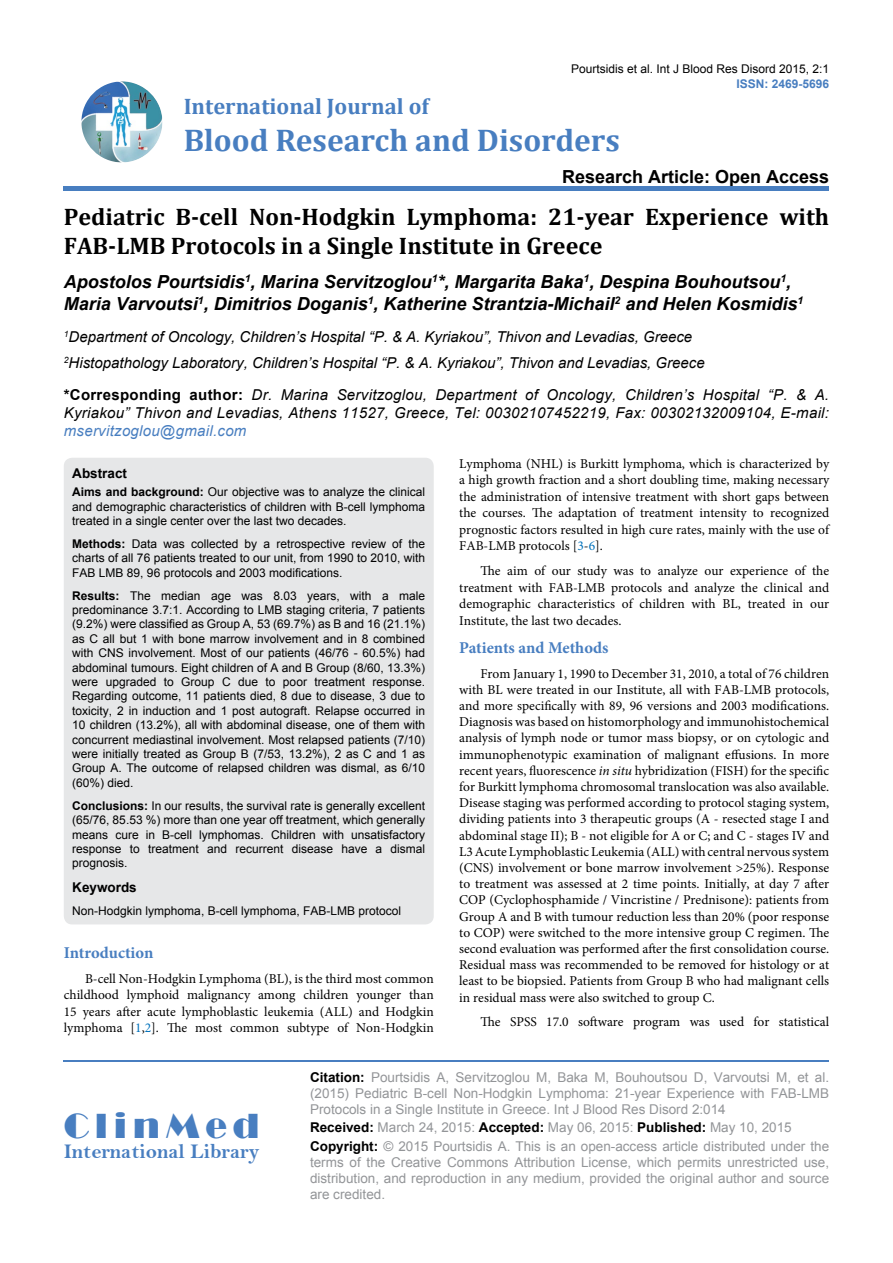
<style>
.page{position:relative;width:893px;height:1263px;background:#fff}
.page>*{position:absolute;margin:0;border:0;box-sizing:border-box;transform-origin:0 0}
.t1{font:36px "Broadway";letter-spacing:.16em;color:#487ec0}
.t2{font:700 31.5px "Cambria";color:#487ec0}
.t3{font:700 24px/28.8px "Cambria";color:#000}
.t4{font:700 22.5px "Cambria";color:#487ec0}
.t5{font:21px "Bell MT Bold";color:#487ec0}
.t6{font:italic 700 18px/21.6px "Arial";color:#000}
.t7{font:700 18px "Arial";color:#000}
.t8{font:700 16.5px "Minion Pro";letter-spacing:-.005em;color:#487ec0}
.t9{font:italic 15px/18px "Arial";letter-spacing:.02em;color:#000}
.t10{font:italic 15px/26.5px "Arial";color:#000}
.t11{font:italic 15px "Arial";letter-spacing:.02em;color:#487ec0}
.t12{font:13.5px/16.2px "Minion Pro";color:#000;text-align:justify}
.t13{font:13.5px/16.2px "Arial";color:#939598;text-align:justify}
.t14{font:700 13.5px "Arial";color:#000}
.t15{font:12px/14.4px "Arial";color:#000;text-align:justify}
.t16{font:700 12px "Arial";color:#487ec0}
.s1{font-weight:700;font-style:normal}
.s2{color:#0072bc}
.s3{font-style:italic}
.s4{font-weight:700}
.s5{font-weight:700;color:#000}
</style>
<div class="page">
<img style="left:81px;top:81px;width:81px;height:81px;border-radius:41px">
<div style="left:64px;top:186px;width:765px;height:5px;background:#487ec0"></div>
<hr style="left:64px;top:1060px;width:765px;height:1px;background:#487ec0">
<div style="left:64px;top:458px;width:370px;height:466px;background:#e6e7e8;border-radius:9px"></div>
<p class="t15" style="left:571px;top:61px;width:260px">Pourtsidis et al. Int J Blood Res Disord 2015, 2:1</p>
<p class="t16" style="left:736px;top:75px;width:94px">ISSN: 2469-5696</p>
<h3 class="t4" style="left:184px;top:90px;width:247px">International Journal of</h3>
<h2 class="t2" style="left:184px;top:118px;width:438px">Blood Research and Disorders</h2>
<h3 class="t7" style="left:562px;top:164px;width:269px">Research Article: Open Access</h3>
<h3 class="t3" style="left:64px;top:201px;width:767px">Pediatric B-cell Non-Hodgkin Lymphoma: 21-year Experience with<br>FAB-LMB Protocols in a Single Institute in Greece</h3>
<h3 class="t6" style="left:64px;top:271px;width:741px">Apostolos Pourtsidis<sup>1</sup>, Marina Servitzoglou<sup>1</sup>*, Margarita Baka<sup>1</sup>, Despina Bouhoutsou<sup>1</sup>,<br>Maria Varvoutsi<sup>1</sup>, Dimitrios Doganis<sup>1</sup>, Katherine Strantzia-Michail<sup>2</sup> and Helen Kosmidis<sup>1</sup></h3>
<p class="t10" style="left:64px;top:323px;width:642px"><sup>1</sup>Department of Oncology, Children’s Hospital “P. &amp; A. Kyriakou”, Thivon and Levadias, Greece<br><sup>2</sup>Histopathology Laboratory, Children’s Hospital “P. &amp; A. Kyriakou”, Thivon and Levadias, Greece</p>
<p class="t9" style="left:64px;top:386px;width:767px"><span class="s1">*Corresponding author:</span> Dr. Marina Servitzoglou, Department of Oncology, Children’s Hospital “P. &amp; A.<br>Kyriakou” Thivon and Levadias, Athens 11527, Greece, Tel: 00302107452219, Fax: 00302132009104, E-mail:</p>
<p class="t11" style="left:64px;top:421px;width:184px">mservitzoglou@gmail.com</p>
<p class="t12" style="left:459px;top:455px;width:371px">Lymphoma (NHL) is Burkitt lymphoma, which is characterized by a high growth fraction and a short doubling time, making necessary the administration of intensive treatment with short gaps between the courses. The adaptation of treatment intensity to recognized prognostic factors resulted in high cure rates, mainly with the use of FAB-LMB protocols [<span class="s2">3</span>-<span class="s2">6</span>].</p>
<p class="t12" style="left:459px;top:562px;width:371px;text-indent:21px">The aim of our study was to analyze our experience of the treatment with FAB-LMB protocols and analyze the clinical and demographic characteristics of children with BL, treated in our Institute, the last two decades.</p>
<p class="t8" style="left:459px;top:636px;width:151px">Patients and Methods</p>
<p class="t12" style="left:459px;top:665px;width:371px;text-indent:21px">From January 1, 1990 to December 31, 2010, a total of 76 children with BL were treated in our Institute, all with FAB-LMB protocols, and more specifically with 89, 96 versions and 2003 modifications.<br>Diagnosis was based on histomorphology and immunohistochemical analysis of lymph node or tumor mass biopsy, or on cytologic and immunophenotypic examination of malignant effusions. In more recent years, fluorescence <span class="s3">in situ</span> hybridization (FISH) for the specific for Burkitt lymphoma chromosomal translocation was also available.<br>Disease staging was performed according to protocol staging system, dividing patients into 3 therapeutic groups (A - resected stage I and abdominal stage II); B - not eligible for A or C; and C - stages IV and L3 Acute Lymphoblastic Leukemia (ALL) with central nervous system (CNS) involvement or bone marrow involvement &gt;25%). Response to treatment was assessed at 2 time points. Initially, at day 7 after COP (Cyclophosphamide / Vincristine / Prednisone): patients from Group A and B with tumour reduction less than 20% (poor response to COP) were switched to the more intensive group C regimen. The second evaluation was performed after the first consolidation course.<br>Residual mass was recommended to be removed for histology or at least to be biopsied. Patients from Group B who had malignant cells in residual mass were also switched to group C.</p>
<p class="t12" style="left:480px;top:1014px;width:350px">The SPSS 17.0 software program was used for statistical</p>
<p class="t14" style="left:72px;top:464px;width:56px">Abstract</p>
<p class="t15" style="left:72px;top:485px;width:354px"><span class="s4">Aims and background:</span> Our objective was to analyze the clinical and demographic characteristics of children with B-cell lymphoma treated in a single center over the last two decades.</p>
<p class="t15" style="left:72px;top:537px;width:354px"><span class="s4">Methods:</span> Data was collected by a retrospective review of the charts of all 76 patients treated to our unit, from 1990 to 2010, with FAB LMB 89, 96 protocols and 2003 modifications.</p>
<p class="t15" style="left:72px;top:588px;width:354px"><span class="s4">Results:</span> The median age was 8.03 years, with a male predominance 3.7:1. According to LMB staging criteria, 7 patients (9.2%) were classified as Group A, 53 (69.7%) as B and 16 (21.1%) as C all but 1 with bone marrow involvement and in 8 combined with CNS involvement. Most of our patients (46/76 - 60.5%) had abdominal tumours. Eight children of A and B Group (8/60, 13.3%) were upgraded to Group C due to poor treatment response.<br>Regarding outcome, 11 patients died, 8 due to disease, 3 due to toxicity, 2 in induction and 1 post autograft. Relapse occurred in 10 children (13.2%), all with abdominal disease, one of them with concurrent mediastinal involvement. Most relapsed patients (7/10) were initially treated as Group B (7/53, 13.2%), 2 as C and 1 as Group A. The outcome of relapsed children was dismal, as 6/10 (60%) died.</p>
<p class="t15" style="left:72px;top:798px;width:354px"><span class="s4">Conclusions:</span> In our results, the survival rate is generally excellent (65/76, 85.53 %) more than one year off treatment, which generally means cure in B-cell lymphomas. Children with unsatisfactory response to treatment and recurrent disease have a dismal prognosis.</p>
<p class="t14" style="left:72px;top:878px;width:66px">Keywords</p>
<p class="t15" style="left:72px;top:904px;width:330px">Non-Hodgkin lymphoma, B-cell lymphoma, FAB-LMB protocol</p>
<p class="t8" style="left:64px;top:941px;width:91px">Introduction</p>
<p class="t12" style="left:64px;top:970px;width:371px;text-indent:21px">B-cell Non-Hodgkin Lymphoma (BL), is the third most common childhood lymphoid malignancy among children younger than 15 years after acute lymphoblastic leukemia (ALL) and Hodgkin lymphoma [<span class="s2">1</span>,<span class="s2">2</span>]. The most common subtype of Non-Hodgkin</p>
<h1 class="t1" style="left:64px;top:1105px;width:197px">ClinMed</h1>
<h3 class="t5" style="left:64px;top:1139px;width:197px">International Library</h3>
<p class="t13" style="left:310px;top:1069px;width:521px"><span class="s5">Citation:</span> Pourtsidis A, Servitzoglou M, Baka M, Bouhoutsou D, Varvoutsi M, et al. (2015) Pediatric B-cell Non-Hodgkin Lymphoma: 21-year Experience with FAB-LMB Protocols in a Single Institute in Greece. Int J Blood Res Disord 2:014</p>
<p class="t13" style="left:310px;top:1118px;width:521px;line-height:18.3px"><span class="s5">Received:</span> March 24, 2015: <span class="s5">Accepted:</span> May 06, 2015: <span class="s5">Published:</span> May 10, 2015<br><span class="s5">Copyright:</span> © 2015 Pourtsidis A. This is an open-access article distributed under the</p>
<p class="t13" style="left:310px;top:1154px;width:521px">terms of the Creative Commons Attribution License, which permits unrestricted use, distribution, and reproduction in any medium, provided the original author and source are credited.</p>
</div>
